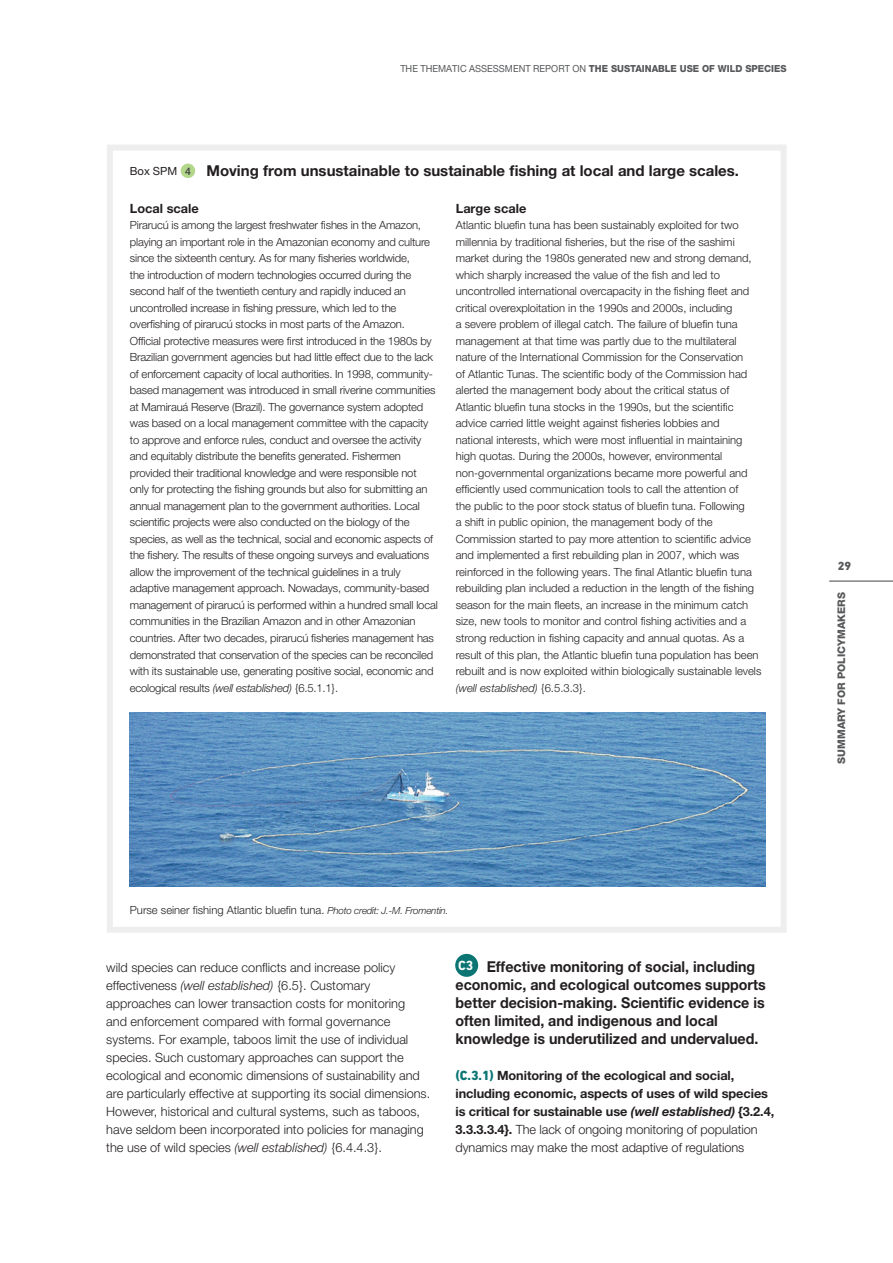
<style>
.page{position:relative;width:893px;height:1263px;background:#fff}
.page>*{position:absolute;margin:0;border:0;box-sizing:border-box;transform-origin:0 0}
.t1{font:700 15px/18px "Helvetica Neue LT Pro";color:#231f20;scale:.95 1}
.t2{font:700 15px "Helvetica Neue LT Pro";color:#231f20}
.t3{font:300 12.75px/18px "Helvetica Neue LT Pro";color:#231f20}
.t4{font:700 12.75px/18px "Helvetica Neue LT Pro";letter-spacing:-.005em;color:#231f20}
.t5{font:800 12px "DIN Next LT Pro";color:#57585a}
.t6{font:300 11.25px/16.5px "Helvetica Neue LT Pro";letter-spacing:-.015em;color:#231f20}
.t7{font:800 10.5px "Helvetica Neue LT Pro";color:#57585a}
.t8{font:800 9.75px "Helvetica Neue LT Pro";color:#57585a;scale:.95 1}
.s1{font-weight:400}
.s2{font-weight:400;font-size:11.25px}
.s3{font-weight:500;font-size:10.5px;color:#3e3e3f}
.s4{font-style:italic}
.s5{font-style:italic;font-size:9.75px}
.s6{font-family:"DIN Next LT Pro";font-size:13.5px;color:#fff}
.s7{font-family:"DIN Next LT Pro";font-weight:800;font-size:13.5px;color:#0a7573}
.s8{font-weight:300}
</style>
<div class="page">
<hr style="left:829px;top:580px;width:64px;height:2px;background:#57585a">
<div style="left:181px;top:164px;width:14px;height:14px;background:#b3d78b;border-radius:50%"></div>
<img style="left:130px;top:712px;width:636px;height:174px">
<div style="left:107px;top:145px;width:680px;height:788px;border:6px solid #eeeeef"></div>
<div style="left:455px;top:954px;width:23px;height:23px;background:#0a7573;border-radius:50%"></div>
<p class="t8" style="left:400px;top:63px;width:408px"><span class="s1">THE THEMATIC ASSESSMENT REPORT ON</span> THE SUSTAINABLE USE OF WILD SPECIES</p>
<h1 class="t2" style="left:130px;top:161px;width:611px"><span class="s2">Box SPM</span> <span class="s3">4</span> Moving from unsustainable to sustainable fishing at local and large scales.</h1>
<p class="t4" style="left:130px;top:199px;width:70px">Local scale</p>
<p class="t6" style="left:130px;top:217px;width:309px">Pirarucú is among the largest freshwater fishes in the Amazon, playing an important role in the Amazonian economy and culture since the sixteenth century. As for many fisheries worldwide,<br>the introduction of modern technologies occurred during the second half of the twentieth century and rapidly induced an uncontrolled increase in fishing pressure, which led to the overfishing of pirarucú stocks in most parts of the Amazon.<br>Official protective measures were first introduced in the 1980s by Brazilian government agencies but had little effect due to the lack of enforcement capacity of local authorities. In 1998, community&shy;based management was introduced in small riverine communities at Mamirauá Reserve (Brazil). The governance system adopted was based on a local management committee with the capacity to approve and enforce rules, conduct and oversee the activity and equitably distribute the benefits generated. Fishermen provided their traditional knowledge and were responsible not only for protecting the fishing grounds but also for submitting an annual management plan to the government authorities. Local scientific projects were also conducted on the biology of the species, as well as the technical, social and economic aspects of the fishery. The results of these ongoing surveys and evaluations allow the improvement of the technical guidelines in a truly adaptive management approach. Nowadays, community-based management of pirarucú is performed within a hundred small local communities in the Brazilian Amazon and in other Amazonian countries. After two decades, pirarucú fisheries management has demonstrated that conservation of the species can be reconciled with its sustainable use, generating positive social, economic and ecological results <span class="s4">(well established)</span> {6.5.1.1}.</p>
<p class="t4" style="left:456px;top:199px;width:72px">Large scale</p>
<p class="t6" style="left:456px;top:217px;width:307px">Atlantic bluefin tuna has been sustainably exploited for two millennia by traditional fisheries, but the rise of the sashimi market during the 1980s generated new and strong demand, which sharply increased the value of the fish and led to uncontrolled international overcapacity in the fishing fleet and critical overexploitation in the 1990s and 2000s, including<br>a severe problem of illegal catch. The failure of bluefin tuna management at that time was partly due to the multilateral nature of the International Commission for the Conservation<br>of Atlantic Tunas. The scientific body of the Commission had alerted the management body about the critical status of Atlantic bluefin tuna stocks in the 1990s, but the scientific advice carried little weight against fisheries lobbies and<br>national interests, which were most influential in maintaining high quotas. During the 2000s, however, environmental non-governmental organizations became more powerful and efficiently used communication tools to call the attention of<br>the public to the poor stock status of bluefin tuna. Following<br>a shift in public opinion, the management body of the Commission started to pay more attention to scientific advice and implemented a first rebuilding plan in 2007, which was reinforced in the following years. The final Atlantic bluefin tuna rebuilding plan included a reduction in the length of the fishing season for the main fleets, an increase in the minimum catch size, new tools to monitor and control fishing activities and a strong reduction in fishing capacity and annual quotas. As a result of this plan, the Atlantic bluefin tuna population has been rebuilt and is now exploited within biologically sustainable levels <span class="s4">(well established)</span> {6.5.3.3}.</p>
<p class="t5" style="left:838px;top:559px;width:15px">29</p>
<p class="t7" style="left:835px;top:764px;width:173px;rotate:-90deg">SUMMARY FOR POLICYMAKERS</p>
<p class="t6" style="left:130px;top:902px;width:320px">Purse seiner fishing Atlantic bluefin tuna. <span class="s5">Photo credit: J.-M. Fromentin.</span></p>
<p class="t3" style="left:106px;top:958px;width:326px">wild species can reduce conflicts and increase policy effectiveness <span class="s4">(well established)</span> {6.5}. Customary approaches can lower transaction costs for monitoring<br>and enforcement compared with formal governance systems. For example, taboos limit the use of individual species. Such customary approaches can support the ecological and economic dimensions of sustainability and are particularly effective at supporting its social dimensions.<br>However, historical and cultural systems, such as taboos, have seldom been incorporated into policies for managing the use of wild species <span class="s4">(well established)</span> {6.4.4.3}.</p>
<h1 class="t1" style="left:455px;top:957px;width:328px"><span class="s6">C3</span> Effective monitoring of social, including economic, and ecological outcomes supports better decision-making. Scientific evidence is often limited, and indigenous and local knowledge is underutilized and undervalued.</h1>
<p class="t4" style="left:455px;top:1066px;width:320px"><span class="s7">(C.3.1)</span> Monitoring of the ecological and social, including economic, aspects of uses of wild species is critical for sustainable use <span class="s4">(well established)</span> {3.2.4, 3.3.3.3.4}. <span class="s8">The lack of ongoing monitoring of population dynamics may make the most adaptive of regulations</span></p>
</div>
